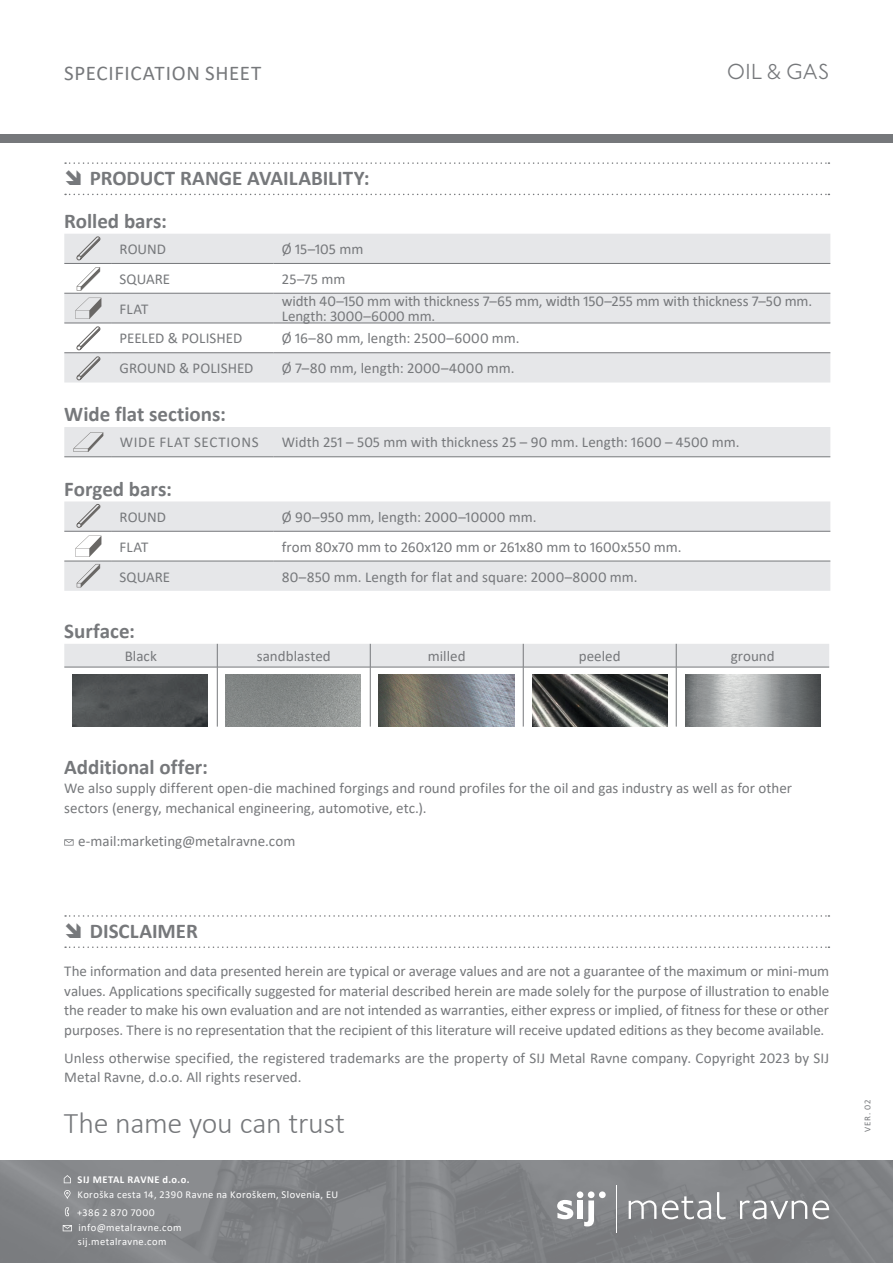
<style>
.page{position:relative;width:893px;height:1263px;background:#fff}
.page>*{position:absolute;margin:0;border:0;box-sizing:border-box;transform-origin:0 0}
.t1{font:300 30px "Calibri";letter-spacing:-.01em;color:#76787b}
.t2{font:300 22.5px "Johnston ITC Std";letter-spacing:.005em;color:#76787b}
.t3{font:700 21px "Calibri";color:#76787b}
.t4{font:21px "Calibri";letter-spacing:.035em;color:#76787b}
.t5{font:15px/19.5px "Calibri";color:#76787b}
.t6{font:15px "Calibri";letter-spacing:.045em;color:#76787b}
.t7{font:10.5px/17.9px "Calibri";letter-spacing:.04em;color:#fff}
.t8{font:700 10.5px "Calibri";letter-spacing:.045em;color:#fff}
.t9{font:9px "Calibri";color:#76787b}
</style>
<div class="page">
<img style="left:0;top:1161px;width:893px;height:102px">
<div style="left:0;top:135px;width:893px;height:8px;background:#76787b"></div>
<svg style="left:629px;top:1200px;width:27px;height:19px"></svg>
<svg style="left:662px;top:1196px;width:49px;height:23px"></svg>
<svg style="left:717px;top:1192px;width:9px;height:27px"></svg>
<svg style="left:740px;top:1200px;width:89px;height:19px"></svg>
<div style="left:588px;top:1191px;width:6px;height:7px;background:#fff;border-radius:50%"></div>
<div style="left:577px;top:1191px;width:6px;height:7px;background:#fff;border-radius:50%"></div>
<svg style="left:584px;top:1200px;width:10px;height:26px"></svg>
<div style="left:577px;top:1200px;width:6px;height:19px;background:#fff"></div>
<div style="left:599px;top:1191px;width:7px;height:7px;background:#fff;border-radius:50%"></div>
<svg style="left:557px;top:1200px;width:16px;height:19px"></svg>
<hr style="left:616px;top:1185px;width:1px;height:47px;background:#fff">
<svg style="left:63px;top:1225px;width:9px;height:6px"></svg>
<svg style="left:64px;top:1175px;width:7px;height:8px"></svg>
<svg style="left:65px;top:1207px;width:4px;height:9px"></svg>
<svg style="left:64px;top:1190px;width:7px;height:9px"></svg>
<svg style="left:64px;top:234px;width:766px;height:148px;fill:#e6e7e9"></svg>
<hr style="left:64px;top:263px;width:47px;height:1px;background:#76787b">
<hr style="left:111px;top:263px;width:162px;height:1px;background:#76787b">
<hr style="left:273px;top:263px;width:557px;height:1px;background:#76787b">
<hr style="left:64px;top:293px;width:47px;height:1px;background:#76787b">
<hr style="left:111px;top:293px;width:162px;height:1px;background:#76787b">
<hr style="left:273px;top:293px;width:557px;height:1px;background:#76787b">
<hr style="left:64px;top:323px;width:47px;height:1px;background:#76787b">
<hr style="left:111px;top:323px;width:162px;height:1px;background:#76787b">
<hr style="left:273px;top:323px;width:557px;height:1px;background:#76787b">
<hr style="left:64px;top:352px;width:47px;height:1px;background:#76787b">
<hr style="left:111px;top:352px;width:162px;height:1px;background:#76787b">
<hr style="left:273px;top:352px;width:557px;height:1px;background:#76787b">
<svg style="left:64px;top:501px;width:766px;height:90px;fill:#e6e7e9"></svg>
<hr style="left:64px;top:531px;width:47px;height:1px;background:#76787b">
<hr style="left:111px;top:531px;width:162px;height:1px;background:#76787b">
<hr style="left:273px;top:531px;width:557px;height:1px;background:#76787b">
<hr style="left:64px;top:561px;width:47px;height:1px;background:#76787b">
<hr style="left:111px;top:561px;width:162px;height:1px;background:#76787b">
<hr style="left:273px;top:561px;width:557px;height:1px;background:#76787b">
<div style="left:64px;top:644px;width:765px;height:23px;background:#e6e7e9"></div>
<hr style="left:64px;top:667px;width:153px;height:1px;background:#76787b">
<hr style="left:217px;top:667px;width:153px;height:1px;background:#76787b">
<hr style="left:217px;top:667px;width:1px;height:60px;background:#76787b">
<hr style="left:370px;top:667px;width:153px;height:1px;background:#76787b">
<hr style="left:370px;top:667px;width:1px;height:60px;background:#76787b">
<hr style="left:523px;top:667px;width:153px;height:1px;background:#76787b">
<hr style="left:523px;top:667px;width:1px;height:60px;background:#76787b">
<hr style="left:676px;top:667px;width:153px;height:1px;background:#76787b">
<hr style="left:676px;top:667px;width:1px;height:60px;background:#76787b">
<svg style="left:65px;top:915px;width:764px;height:2px"></svg>
<svg style="left:65px;top:946px;width:764px;height:2px"></svg>
<svg style="left:65px;top:162px;width:764px;height:2px"></svg>
<svg style="left:65px;top:194px;width:764px;height:1px"></svg>
<svg style="left:76px;top:236px;width:24px;height:24px"></svg>
<svg style="left:76px;top:326px;width:24px;height:24px"></svg>
<svg style="left:76px;top:356px;width:24px;height:24px"></svg>
<svg style="left:76px;top:504px;width:24px;height:24px"></svg>
<svg style="left:64px;top:839px;width:10px;height:6px"></svg>
<img style="left:72px;top:674px;width:135px;height:52px">
<img style="left:379px;top:674px;width:135px;height:52px">
<img style="left:226px;top:674px;width:135px;height:52px">
<img style="left:532px;top:674px;width:136px;height:52px">
<img style="left:686px;top:674px;width:135px;height:52px">
<svg style="left:77px;top:267px;width:23px;height:24px"></svg>
<svg style="left:77px;top:564px;width:23px;height:23px"></svg>
<svg style="left:75px;top:298px;width:26px;height:21px"></svg>
<svg style="left:75px;top:536px;width:26px;height:21px"></svg>
<div style="left:64px;top:427px;width:766px;height:30px;background:#e6e7e9"></div>
<h3 class="t4" style="left:64px;top:58px;width:199px">SPECIFICATION SHEET</h3>
<h2 class="t2" style="left:727px;top:58px;width:104px">OIL &amp; GAS</h2>
<h3 class="t3" style="left:90px;top:163px;width:281px">PRODUCT RANGE AVAILABILITY:</h3>
<h3 class="t3" style="left:64px;top:206px;width:104px">Rolled bars:</h3>
<p class="t5" style="left:120px;top:239px;width:48px">ROUND</p>
<p class="t5" style="left:282px;top:239px;width:83px">Ø 15–105 mm</p>
<p class="t5" style="left:120px;top:269px;width:52px">SQUARE</p>
<p class="t5" style="left:282px;top:269px;width:65px">25–75 mm</p>
<p class="t5" style="left:120px;top:299px;width:30px">FLAT</p>
<p class="t5" style="left:282px;top:293px;width:532px;line-height:15px">width 40–150 mm with thickness 7–65 mm, width 150–255 mm with thickness 7–50 mm.<br>Length: 3000–6000 mm.</p>
<p class="t5" style="left:120px;top:328px;width:124px">PEELED &amp; POLISHED</p>
<p class="t5" style="left:282px;top:328px;width:239px">Ø 16–80 mm, length: 2500–6000 mm.</p>
<p class="t5" style="left:120px;top:358px;width:135px">GROUND &amp; POLISHED</p>
<p class="t5" style="left:282px;top:358px;width:234px">Ø 7–80 mm, length: 2000–4000 mm.</p>
<h3 class="t3" style="left:64px;top:399px;width:163px">Wide flat sections:</h3>
<p class="t6" style="left:120px;top:432px;width:140px">WIDE FLAT SECTIONS</p>
<p class="t5" style="left:282px;top:432px;width:459px">Width 251 – 505 mm with thickness 25 – 90 mm. Length: 1600 – 4500 mm.</p>
<h3 class="t3" style="left:64px;top:474px;width:109px">Forged bars:</h3>
<p class="t5" style="left:120px;top:507px;width:48px">ROUND</p>
<p class="t5" style="left:282px;top:507px;width:256px">Ø 90–950 mm, length: 2000–10000 mm.</p>
<p class="t5" style="left:120px;top:537px;width:30px">FLAT</p>
<p class="t5" style="left:282px;top:537px;width:401px">from 80x70 mm to 260x120 mm or 261x80 mm to 1600x550 mm.</p>
<p class="t5" style="left:120px;top:566px;width:52px">SQUARE</p>
<p class="t5" style="left:282px;top:566px;width:357px">80–850 mm. Length for flat and square: 2000–8000 mm.</p>
<h3 class="t3" style="left:64px;top:616px;width:72px">Surface:</h3>
<p class="t5" style="left:125px;top:646px;width:34px">Black</p>
<p class="t5" style="left:257px;top:646px;width:75px">sandblasted</p>
<p class="t5" style="left:428px;top:646px;width:39px">milled</p>
<p class="t5" style="left:579px;top:646px;width:43px">peeled</p>
<p class="t5" style="left:731px;top:646px;width:45px">ground</p>
<h3 class="t3" style="left:64px;top:752px;width:145px">Additional offer:</h3>
<p class="t5" style="left:64px;top:778px;width:729px">We also supply different open-die machined forgings and round profiles for the oil and gas industry as well as for other sectors (energy, mechanical engineering, automotive, etc.).</p>
<p class="t5" style="left:78px;top:831px;width:219px">e-mail:marketing@metalravne.com</p>
<h3 class="t3" style="left:90px;top:916px;width:110px">DISCLAIMER</h3>
<p class="t5" style="left:64px;top:961px;width:766px;text-align:justify">The information and data presented herein are typical or average values and are not a guarantee of the maximum or mini-mum values. Applications specifically suggested for material described herein are made solely for the purpose of illustration to enable the reader to make his own evaluation and are not intended as warranties, either express or implied, of fitness for these or other purposes. There is no representation that the recipient of this literature will receive updated editions as they become available.</p>
<p class="t5" style="left:64px;top:1047px;width:766px">Unless otherwise specified, the registered trademarks are the property of SIJ Metal Ravne company. Copyright 2023 by SIJ<br>Metal Ravne, d.o.o. All rights reserved.</p>
<h1 class="t1" style="left:64px;top:1104px;width:283px">The name you can trust</h1>
<p class="t8" style="left:78px;top:1172px;width:113px">SIJ METAL RAVNE d.o.o.</p>
<p class="t7" style="left:77px;top:1186px;width:263px">Koroška cesta 14, 2390 Ravne na Koroškem, Slovenia, EU +386 2 870 7000</p>
<p class="t7" style="left:78px;top:1221px;width:105px;line-height:13.5px">info@metalravne.com sij.metalravne.com</p>
<p class="t9" style="left:861px;top:1132px;width:34px;rotate:-90deg">VER. 02</p>
</div>
